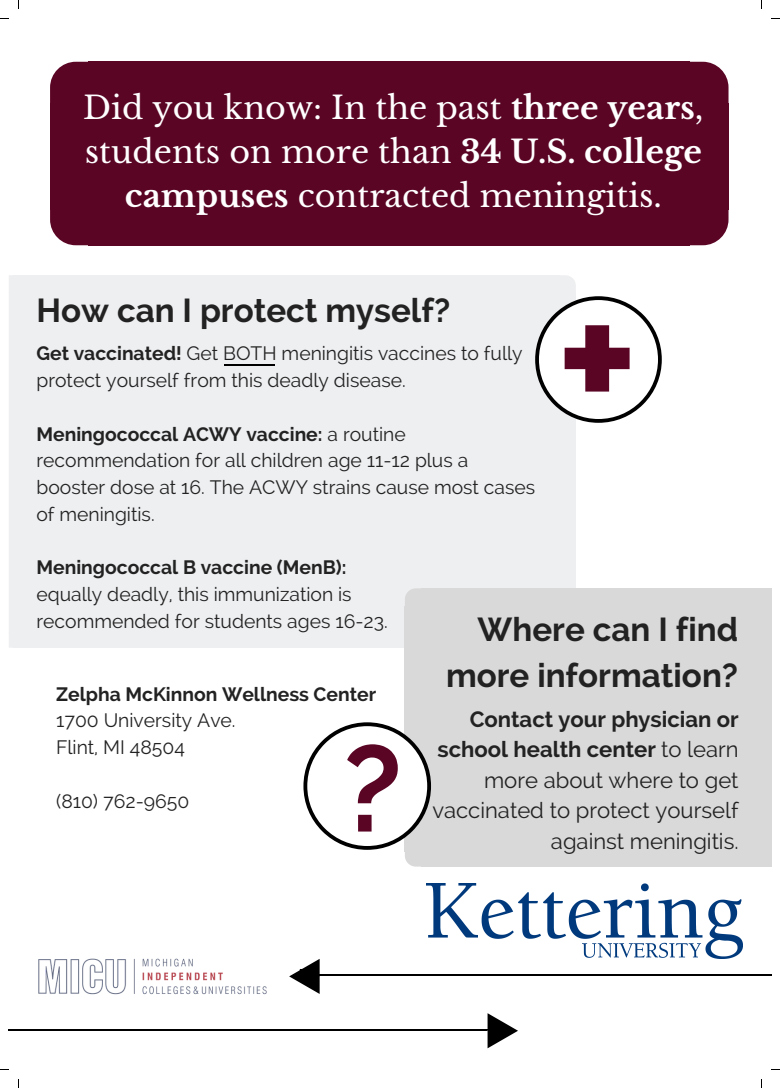
<style>
.page{position:relative;width:780px;height:1088px;background:#fff}
.page>*{position:absolute;margin:0;border:0;box-sizing:border-box;transform-origin:0 0}
.t1{font:700 198.5px "Raleway";color:#5a0524}
.t2{font:700 121.31px "Raleway";color:#5a0524}
.t3{font:700 33.06px/45.9px "Raleway";color:#222;text-align:right}
.t4{font:31.69px/44.1px "Libre Baskerville";color:#fff;text-align:center}
.t5{font:22.06px/30.4px "Raleway";color:#222;text-align:right}
.t6{font:19.31px/26.7px "Raleway";color:#222}
.t7{font:700 19.31px "Raleway";color:#222}
.s1{font-weight:700}
</style>
<div class="page">
<img style="left:38px;top:958px;width:229px;height:37px">
<hr style="left:319px;top:974px;width:451px;height:2px;background:#000">
<hr style="left:9px;top:1029px;width:477px;height:1px;background:#000">
<div style="left:559px;top:292px;width:16px;height:341px;background:#eeeff1"></div>
<div style="left:14px;top:293px;width:545px;height:339px;background:#eeeff1"></div>
<div style="left:13px;top:275px;width:547px;height:18px;background:#eeeff1"></div>
<svg style="left:9px;top:275px;width:4px;height:17px"></svg>
<div style="left:9px;top:292px;width:5px;height:341px;background:#eeeff1"></div>
<div style="left:13px;top:632px;width:547px;height:16px;background:#eeeff1"></div>
<svg style="left:9px;top:633px;width:4px;height:15px"></svg>
<svg style="left:535px;top:275px;width:126px;height:148px"></svg>
<svg style="left:689px;top:62px;width:39px;height:41px;background:#671835"></svg>
<div style="left:688px;top:103px;width:40px;height:106px;background:#5a0524"></div>
<div style="left:89px;top:103px;width:600px;height:106px;background:#5a0524"></div>
<div style="left:89px;top:62px;width:600px;height:42px;background:#5a0524"></div>
<svg style="left:50px;top:62px;width:39px;height:41px;background:#681a37"></svg>
<div style="left:50px;top:103px;width:40px;height:106px;background:#5a0524"></div>
<div style="left:89px;top:208px;width:600px;height:37px;background:#5a0524"></div>
<svg style="left:50px;top:209px;width:39px;height:36px"></svg>
<svg style="left:689px;top:209px;width:39px;height:36px"></svg>
<div style="left:421px;top:606px;width:349px;height:245px;background:#d9d9d9"></div>
<div style="left:421px;top:588px;width:349px;height:18px;background:#d9d9d9"></div>
<svg style="left:405px;top:588px;width:16px;height:18px"></svg>
<div style="left:405px;top:606px;width:17px;height:245px;background:#d9d9d9"></div>
<div style="left:421px;top:851px;width:349px;height:15px;background:#d9d9d9"></div>
<svg style="left:303px;top:722px;width:128px;height:144px"></svg>
<svg style="left:485px;top:1013px;width:33px;height:35px"></svg>
<svg style="left:289px;top:959px;width:30px;height:35px"></svg>
<hr style="left:224px;top:365px;width:51px;height:1px;background:#000">
<img style="left:426px;top:883px;width:315px;height:75px">
<h3 class="t4" style="left:83px;top:85px;width:621px">Did you know: In the past <span class="s1">three years</span>, students on more than <span class="s1">34 U.S. college campuses</span> contracted meningitis.</h3>
<h3 class="t3" style="left:36px;top:288px;width:415px">How can I protect myself?</h3>
<p class="t6" style="left:36px;top:340px;width:487px"><span class="s1">Get vaccinated!</span> Get BOTH meningitis vaccines to fully protect yourself from this deadly disease.</p>
<p class="t6" style="left:36px;top:420px;width:500px"><span class="s1">Meningococcal ACWY vaccine:</span> a routine recommendation for all children age 11-12 plus a booster dose at 16. The ACWY strains cause most cases of meningitis.</p>
<p class="t7" style="left:36px;top:556px;width:311px">Meningococcal B vaccine (MenB):</p>
<p class="t6" style="left:36px;top:581px;width:353px">equally deadly, this immunization is recommended for students ages 16-23.</p>
<h1 class="t1" style="left:555px;top:242px;width:86px">+</h1>
<h3 class="t3" style="left:446px;top:606px;width:293px">Where can I find more information?</h3>
<p class="t7" style="left:56px;top:682px;width:321px">Zelpha McKinnon Wellness Center</p>
<p class="t6" style="left:56px;top:707px;width:181px">1700 University Ave.<br>Flint, MI 48504</p>
<p class="t6" style="left:56px;top:787px;width:135px">(810) 762-9650</p>
<p class="t5" style="left:432px;top:704px;width:307px"><span class="s1">Contact your physician or school health center</span> to learn more about where to get vaccinated to protect yourself against meningitis.</p>
<h2 class="t2" style="left:343px;top:717px;width:61px">?</h2>
</div>
